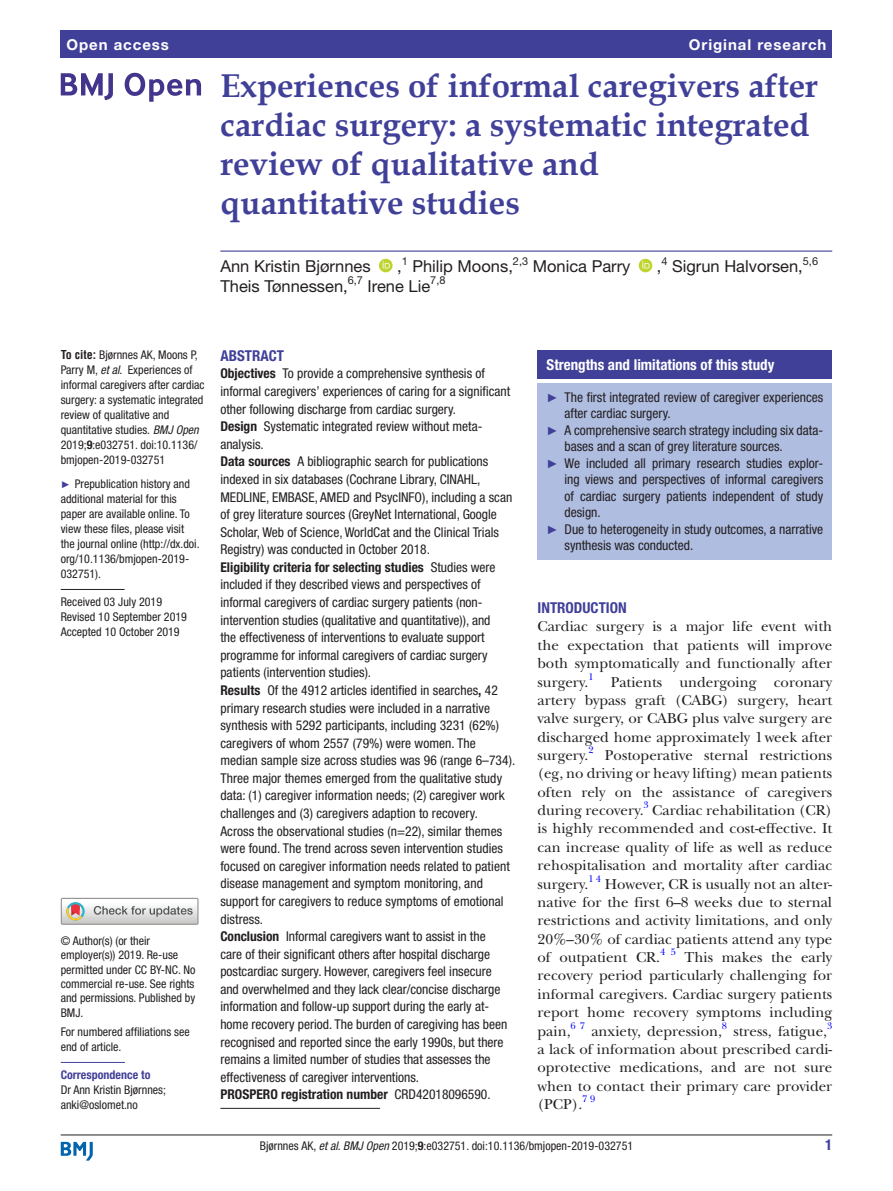
<style>
.page{position:relative;width:893px;height:1191px;background:#fff}
.page>*{position:absolute;margin:0;border:0;box-sizing:border-box;transform-origin:0 0}
.t1{font:700 33px/39px "Book Antiqua";color:#414099}
.t2{font:16.5px "Helvetica Neue LT Std";color:#231f20}
.t3{font:15px/18.3px "New Baskerville";color:#231f20;text-align:justify}
.t4{font:700 condensed 15px "Helvetica Neue LT Std";color:#fff}
.t5{font:700 15px "Helvetica Neue LT Std";letter-spacing:.065em;color:#fff}
.t6{font:700 condensed 15px "Helvetica Neue LT Std";color:#414099}
.t7{font:condensed 13.5px/17.5px "Helvetica Neue LT Std";color:#231f20}
.t8{font:condensed 12px/15px "Helvetica Neue LT Std";color:#231f20}
.t9{font:700 condensed 12px "Helvetica Neue LT Std";color:#414099}
.t10{font:10.95px "Helvetica Neue LT Std";color:#231f20}
.t11{font:9.9px "New Baskerville";color:#00f}
.s1{font-family:"Helvetica LT Std";font-weight:700}
.s2{font-style:italic}
.s3{font-weight:700}
.s4{font-family:"Arial";font-stretch:normal;font-size:9.75px;color:#414099}
.s5{font-family:"Arial";font-stretch:normal;font-size:12px;color:#414099}
</style>
<div class="page">
<hr style="left:61px;top:1134px;width:771px;height:1px;background:#231f20">
<svg style="left:61px;top:1141px;width:32px;height:19px"></svg>
<div style="left:61px;top:31px;width:771px;height:27px;background:#414099"></div>
<hr style="left:220px;top:250px;width:612px;height:2px;background:#414099">
<svg style="left:379px;top:259px;width:13px;height:13px"></svg>
<svg style="left:639px;top:259px;width:13px;height:13px"></svg>
<hr style="left:61px;top:589px;width:64px;height:1px;background:#231f20">
<hr style="left:61px;top:1062px;width:64px;height:1px;background:#414099">
<svg style="left:61px;top:73px;width:52px;height:27px"></svg>
<svg style="left:125px;top:73px;width:76px;height:29px"></svg>
<div style="left:61px;top:897px;width:138px;height:27px;border:1px solid #969090"></div>
<svg style="left:61px;top:898px;width:137px;height:26px"></svg>
<hr style="left:220px;top:1108px;width:160px;height:1px;background:#231f20">
<div style="left:538px;top:350px;width:294px;height:29px;background:#414099"></div>
<div style="left:538px;top:383px;width:294px;height:176px;background:#afbde1"></div>
<p class="t5" style="left:66px;top:35px;width:104px">Open access</p>
<p class="t5" style="left:689px;top:35px;width:139px">Original research</p>
<h1 class="t1" style="left:220px;top:66px;width:599px">Experiences of informal caregivers after cardiac surgery: a systematic integrated review of qualitative and<br>quantitative studies</h1>
<p class="t2" style="left:220px;top:257px;width:152px">Ann Kristin Bjørnnes</p>
<p class="t2" style="left:397px;top:257px;width:6px">,</p>
<p class="t10" style="left:402px;top:254px;width:8px">1</p>
<p class="t2" style="left:412px;top:257px;width:102px">Philip Moons,</p>
<p class="t10" style="left:513px;top:254px;width:17px">2,3</p>
<p class="t2" style="left:533px;top:257px;width:99px">Monica Parry</p>
<p class="t2" style="left:657px;top:257px;width:6px">,</p>
<p class="t10" style="left:661px;top:254px;width:8px">4</p>
<p class="t2" style="left:672px;top:257px;width:132px">Sigrun Halvorsen,</p>
<p class="t10" style="left:803px;top:254px;width:17px">5,6</p>
<p class="t2" style="left:220px;top:276px;width:129px">Theis Tønnessen,</p>
<p class="t10" style="left:348px;top:274px;width:17px">6,7</p>
<p class="t2" style="left:368px;top:276px;width:64px">Irene Lie</p>
<p class="t10" style="left:430px;top:274px;width:17px">7,8</p>
<p class="t8" style="left:61px;top:347px;width:145px"><span class="s1">To cite:</span> Bjørnnes AK, Moons P,<br>Parry M, <span class="s2">et al</span>. Experiences of informal caregivers after cardiac surgery: a systematic integrated review of qualitative and quantitative studies. <span class="s2">BMJ Open<br></span>2019;<span class="s3">9</span>:e032751. doi:10.1136/ bmjopen-2019-032751</p>
<p class="t8" style="left:61px;top:476px;width:140px"><span class="s4">►</span> Prepublication history and additional material for this paper are available online. To view these files, please visit the journal online (http://dx.doi. org/10.1136/bmjopen-2019-<br>032751).</p>
<p class="t8" style="left:61px;top:594px;width:128px">Received 03 July 2019<br>Revised 10 September 2019<br>Accepted 10 October 2019</p>
<p class="t8" style="left:61px;top:933px;width:136px;line-height:14.4px">© Author(s) (or their employer(s)) 2019. Re-use permitted under CC BY-NC. No commercial re-use. See rights and permissions. Published by<br>BMJ.</p>
<p class="t8" style="left:61px;top:1024px;width:130px">For numbered affiliations see end of article.</p>
<p class="t9" style="left:61px;top:1067px;width:91px">Correspondence to</p>
<p class="t8" style="left:61px;top:1082px;width:107px">Dr Ann Kristin Bjørnnes; anki@oslomet.no</p>
<p class="t6" style="left:220px;top:346px;width:65px">Abstract</p>
<p class="t7" style="left:220px;top:365px;width:296px"><span class="s3">Objectives</span> To provide a comprehensive synthesis of informal caregivers’ experiences of caring for a significant other following discharge from cardiac surgery.<br><span class="s3">Design</span> Systematic integrated review without meta&shy;analysis.<br><span class="s3">Data sources</span> A bibliographic search for publications indexed in six databases (Cochrane Library, CINAHL, MEDLINE, EMBASE, AMED and PsycINFO), including a scan of grey literature sources (GreyNet International, Google Scholar, Web of Science, WorldCat and the Clinical Trials Registry) was conducted in October 2018.<br><span class="s3">Eligibility criteria for selecting studies</span> Studies were included if they described views and perspectives of informal caregivers of cardiac surgery patients (non&shy;intervention studies (qualitative and quantitative)), and<br>the effectiveness of interventions to evaluate support programme for informal caregivers of cardiac surgery patients (intervention studies).<br><span class="s3">Results</span> Of the 4912 articles identified in searches<span class="s3">,</span> 42 primary research studies were included in a narrative synthesis with 5292 participants, including 3231 (62%) caregivers of whom 2557 (79%) were women. The median sample size across studies was 96 (range 6–734).<br>Three major themes emerged from the qualitative study data: (1) caregiver information needs; (2) caregiver work challenges and (3) caregivers adaption to recovery.<br>Across the observational studies (n=22), similar themes were found. The trend across seven intervention studies focused on caregiver information needs related to patient disease management and symptom monitoring, and support for caregivers to reduce symptoms of emotional distress.<br><span class="s3">Conclusion</span> Informal caregivers want to assist in the<br>care of their significant others after hospital discharge postcardiac surgery. However, caregivers feel insecure<br>and overwhelmed and they lack clear/concise discharge information and follow-up support during the early at&shy;home recovery period. The burden of caregiving has been recognised and reported since the early 1990s, but there remains a limited number of studies that assesses the effectiveness of caregiver interventions.<br><span class="s3">PROSPERO registration number</span> CRD42018096590.</p>
<p class="t4" style="left:547px;top:355px;width:229px">Strengths and limitations of this study</p>
<p class="t7" style="left:547px;top:388px;width:278px"><span class="s5">►</span> The first integrated review of caregiver experiences</p>
<p class="t7" style="left:565px;top:404px;width:108px">after cardiac surgery.</p>
<p class="t7" style="left:547px;top:421px;width:278px"><span class="s5">►</span> A comprehensive search strategy including six data-</p>
<p class="t7" style="left:565px;top:437px;width:220px">bases and a scan of grey literature sources.</p>
<p class="t7" style="left:547px;top:454px;width:278px"><span class="s5">►</span> We included all primary research studies explor-</p>
<p class="t7" style="left:565px;top:470px;width:260px">ing views and perspectives of informal caregivers</p>
<p class="t7" style="left:565px;top:487px;width:260px">of cardiac surgery patients independent of study</p>
<p class="t7" style="left:565px;top:503px;width:38px">design.</p>
<p class="t7" style="left:547px;top:520px;width:278px"><span class="s5">►</span> Due to heterogeneity in study outcomes, a narrative</p>
<p class="t7" style="left:565px;top:536px;width:130px">synthesis was conducted.</p>
<p class="t6" style="left:538px;top:598px;width:91px">Introduction</p>
<p class="t3" style="left:538px;top:617px;width:296px">Cardiac surgery is a major life event with the expectation that patients will improve both symptomatically and functionally after surgery.</p>
<p class="t11" style="left:588px;top:671px;width:7px">1</p>
<p class="t3" style="left:538px;top:672px;width:296px;text-indent:73px">Patients undergoing coronary artery bypass graft (CABG) surgery, heart valve surgery, or CABG plus valve surgery are discharged home approximately 1week after surgery.</p>
<p class="t11" style="left:588px;top:744px;width:7px">2</p>
<p class="t3" style="left:538px;top:746px;width:296px;text-indent:67px">Postoperative sternal restrictions (eg, no driving or heavy lifting) mean patients often rely on the assistance of caregivers during recovery.<sup>3</sup> Cardiac rehabilitation (CR) is highly recommended and cost-effective. It can increase quality of life as well as reduce rehospitalisation and mortality after cardiac surgery.</p>
<p class="t11" style="left:588px;top:873px;width:14px">1 4</p>
<p class="t3" style="left:538px;top:874px;width:296px;text-indent:67px">However, CR is usually not an alter&shy;native for the first 6–8 weeks due to sternal restrictions and activity limitations, and only 20%–30% of cardiac patients attend any type of outpatient CR.</p>
<p class="t11" style="left:660px;top:946px;width:18px">4 5</p>
<p class="t3" style="left:538px;top:948px;width:296px;text-indent:147px">This makes the early recovery period particularly challenging for informal caregivers. Cardiac surgery patients report home recovery symptoms including pain,</p>
<p class="t11" style="left:571px;top:1019px;width:16px">6 7</p>
<p class="t3" style="left:591px;top:1021px;width:132px">anxiety, depression,</p>
<p class="t11" style="left:722px;top:1019px;width:7px">8</p>
<p class="t3" style="left:733px;top:1021px;width:95px">stress, fatigue,</p>
<p class="t11" style="left:827px;top:1019px;width:7px">3</p>
<p class="t3" style="left:538px;top:1040px;width:296px">a lack of information about prescribed cardi&shy;oprotective medications, and are not sure when to contact their primary care provider (PCP).</p>
<p class="t11" style="left:582px;top:1093px;width:14px">7 9</p>
<p class="t8" style="left:260px;top:1137px;width:375px">Bjørnnes AK, <span class="s2">et al</span>. <span class="s2">BMJ Open</span> 2019;<span class="s3">9</span>:e032751. doi:10.1136/bmjopen-2019-032751</p>
<p class="t6" style="left:825px;top:1135px;width:9px">1</p>
</div>
